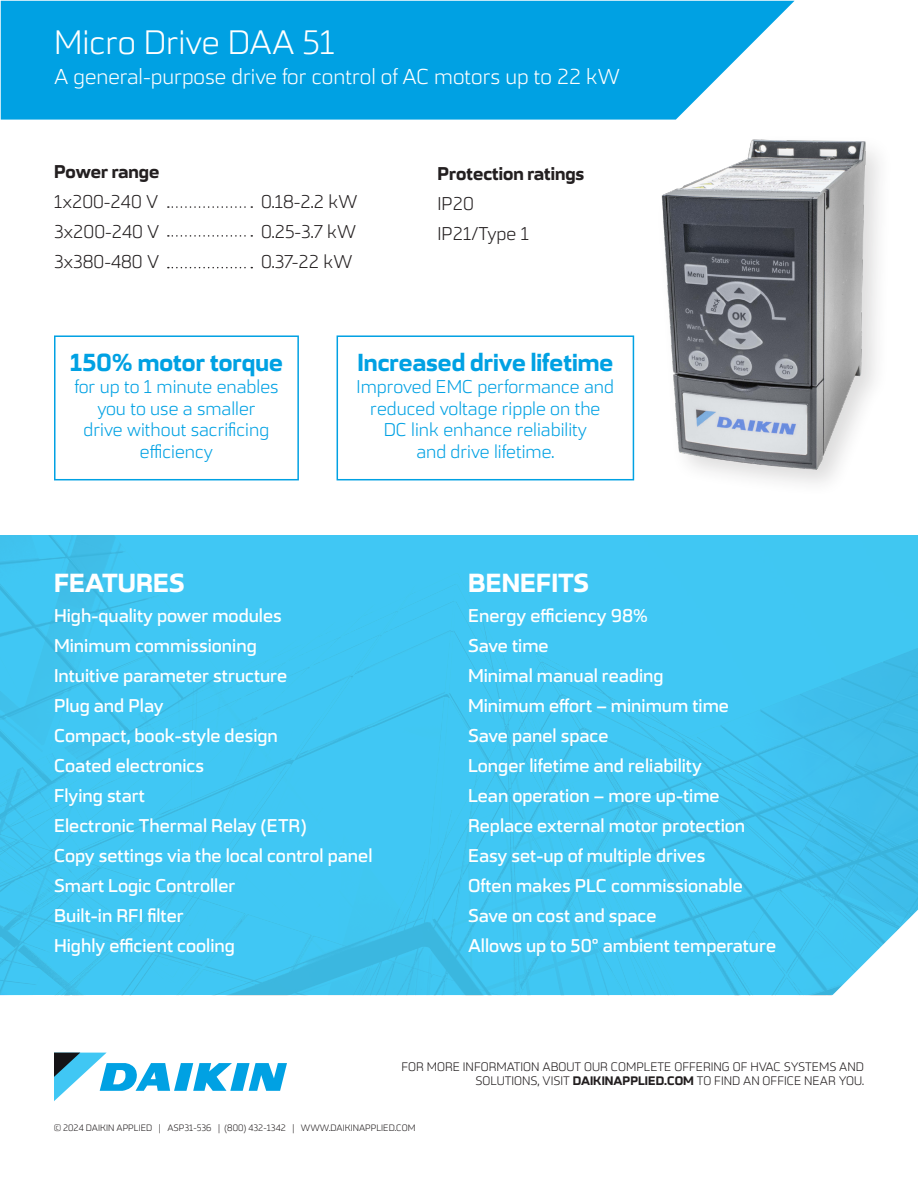
<style>
.page{position:relative;width:918px;height:1188px;background:#fff}
.page>*{position:absolute;margin:0;border:0;box-sizing:border-box;transform-origin:0 0}
.t1{font:33px "Kongress";color:#fff}
.t2{font:700 25.5px "Kongress";color:#fff}
.t3{font:700 24px "Kongress";color:#00a1e3}
.t4{font:21px "Kongress";color:#fff}
.t5{font:500 18px "Kongress";color:#fff}
.t6{font:18px/21.6px "Kongress";color:#00a1e3;text-align:center}
.t7{font:18px "Kongress";color:#231f20}
.t8{font:700 18px "Kongress";color:#231f20}
.t9{font:12px "Kongress";color:#231f20}
.t10{font:9px "Kongress";color:#231f20}
.s1{font-weight:700}
</style>
<div class="page">
<img style="left:0;top:536px;width:918px;height:459px">
<svg style="left:1px;top:1px;width:794px;height:119px;background:#14a8e5"></svg>
<svg style="left:830px;top:910px;width:88px;height:86px"></svg>
<svg style="left:54px;top:1053px;width:233px;height:48px"></svg>
<div style="left:654px;top:132px;width:240px;height:365px;background:#231f20;opacity:.16"></div>
<img style="left:656px;top:132px;width:214px;height:344px">
<svg style="left:168px;top:206px;width:84px;height:2px"></svg>
<svg style="left:168px;top:235px;width:84px;height:2px"></svg>
<svg style="left:168px;top:267px;width:84px;height:1px"></svg>
<div style="left:54px;top:335px;width:245px;height:145px;border:2px solid #00a1e3"></div>
<div style="left:337px;top:335px;width:297px;height:145px;border:2px solid #00a1e3"></div>
<p class="t1" style="left:54px;top:18px;width:283px">Micro Drive DAA 51</p>
<p class="t4" style="left:54px;top:61px;width:567px">A general-purpose drive for control of AC motors up to 22 kW</p>
<p class="t8" style="left:54px;top:156px;width:107px">Power range</p>
<p class="t7" style="left:54px;top:189px;width:106px">1x200-240 V</p>
<p class="t7" style="left:54px;top:219px;width:107px">3x200-240 V</p>
<p class="t7" style="left:54px;top:249px;width:107px">3x380-480 V</p>
<p class="t7" style="left:261px;top:189px;width:98px">0.18-2.2 kW</p>
<p class="t7" style="left:261px;top:219px;width:97px">0.25-3.7 kW</p>
<p class="t7" style="left:261px;top:249px;width:93px">0.37-22 kW</p>
<p class="t8" style="left:438px;top:158px;width:148px">Protection ratings</p>
<p class="t7" style="left:438px;top:191px;width:38px">IP20</p>
<p class="t7" style="left:438px;top:221px;width:93px">IP21/Type 1</p>
<p class="t3" style="left:70px;top:342px;width:214px">150% motor torque</p>
<p class="t6" style="left:74px;top:375px;width:206px">for up to 1 minute enables you to use a smaller</p>
<p class="t6" style="left:84px;top:418px;width:187px">drive without sacrificing efficiency</p>
<p class="t3" style="left:357px;top:342px;width:257px">Increased drive lifetime</p>
<p class="t6" style="left:357px;top:375px;width:259px">Improved EMC performance and reduced voltage ripple on the</p>
<p class="t6" style="left:384px;top:418px;width:205px">DC link enhance reliability</p>
<p class="t6" style="left:416px;top:440px;width:140px">and drive lifetime.</p>
<p class="t2" style="left:54px;top:561px;width:132px">FEATURES</p>
<p class="t5" style="left:54px;top:601px;width:229px">High-quality power modules</p>
<p class="t5" style="left:54px;top:631px;width:204px">Minimum commissioning</p>
<p class="t5" style="left:54px;top:661px;width:235px">Intuitive parameter structure</p>
<p class="t5" style="left:54px;top:691px;width:111px">Plug and Play</p>
<p class="t5" style="left:54px;top:721px;width:225px">Compact, book-style design</p>
<p class="t5" style="left:54px;top:751px;width:152px">Coated electronics</p>
<p class="t5" style="left:54px;top:781px;width:92px">Flying start</p>
<p class="t5" style="left:54px;top:811px;width:254px">Electronic Thermal Relay (ETR)</p>
<p class="t5" style="left:54px;top:841px;width:320px">Copy settings via the local control panel</p>
<p class="t5" style="left:54px;top:871px;width:183px">Smart Logic Controller</p>
<p class="t5" style="left:54px;top:901px;width:131px">Built-in RFI filter</p>
<p class="t5" style="left:54px;top:931px;width:182px">Highly efficient cooling</p>
<p class="t2" style="left:468px;top:561px;width:122px">BENEFITS</p>
<p class="t5" style="left:468px;top:601px;width:181px">Energy efficiency 98%</p>
<p class="t5" style="left:468px;top:631px;width:82px">Save time</p>
<p class="t5" style="left:468px;top:661px;width:197px">Minimal manual reading</p>
<p class="t5" style="left:468px;top:691px;width:263px">Minimum effort – minimum time</p>
<p class="t5" style="left:468px;top:721px;width:142px">Save panel space</p>
<p class="t5" style="left:468px;top:751px;width:235px">Longer lifetime and reliability</p>
<p class="t5" style="left:468px;top:781px;width:253px">Lean operation – more up-time</p>
<p class="t5" style="left:468px;top:811px;width:279px">Replace external motor protection</p>
<p class="t5" style="left:468px;top:841px;width:239px">Easy set-up of multiple drives</p>
<p class="t5" style="left:468px;top:871px;width:276px">Often makes PLC commissionable</p>
<p class="t5" style="left:468px;top:901px;width:190px">Save on cost and space</p>
<p class="t5" style="left:468px;top:931px;width:310px">Allows up to 50° ambient temperature</p>
<p class="t9" style="left:401px;top:1058px;width:464px">FOR MORE INFORMATION ABOUT OUR COMPLETE OFFERING OF HVAC SYSTEMS AND</p>
<p class="t9" style="left:475px;top:1072px;width:390px">SOLUTIONS, VISIT <span class="s1">DAIKINAPPLIED.COM</span> TO FIND AN OFFICE NEAR YOU.</p>
<p class="t10" style="left:54px;top:1121px;width:363px">© 2024 DAIKIN APPLIED | ASP31-536 | (800) 432-1342 | WWW.DAIKINAPPLIED.COM</p>
</div>
